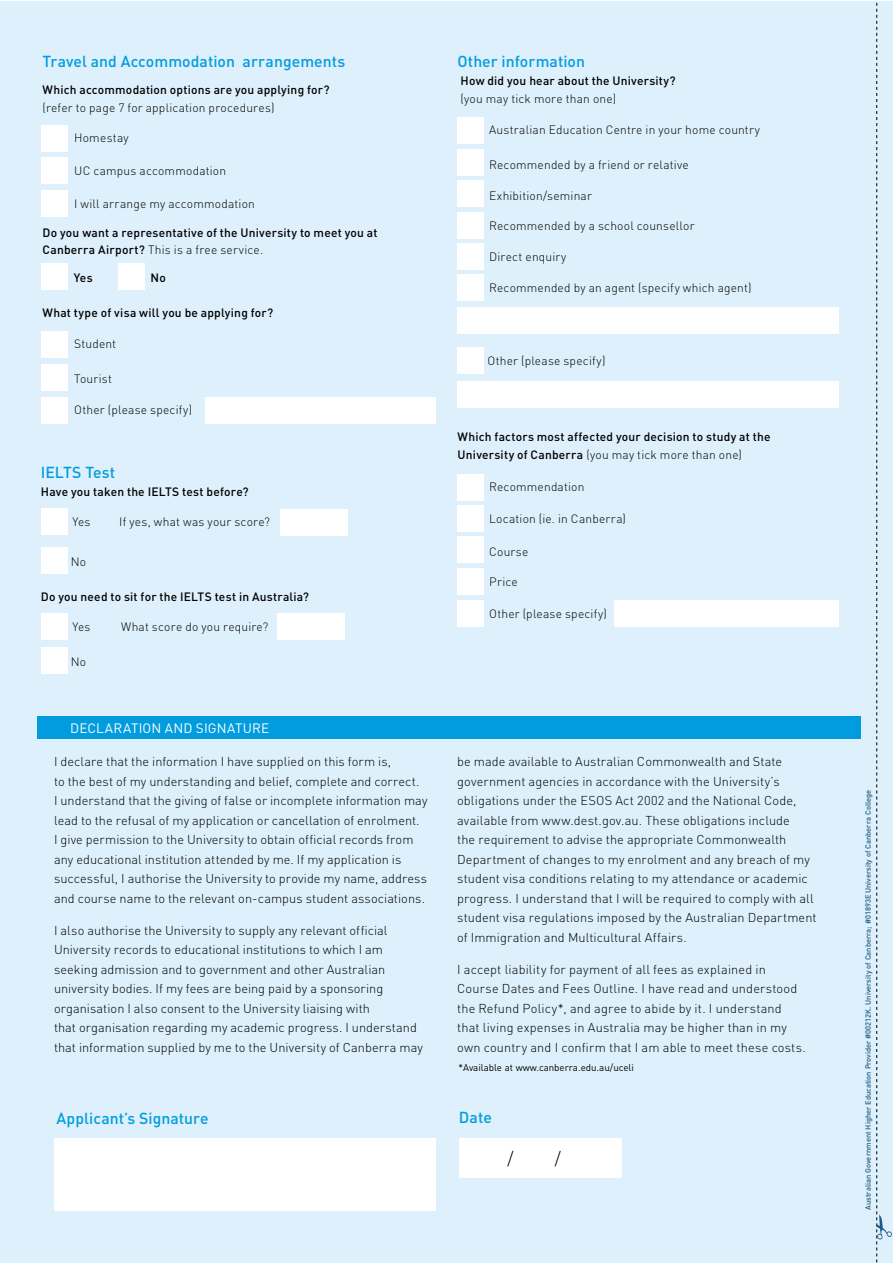
<style>
.page{position:relative;width:893px;height:1263px;background:#fff}
.page>*{position:absolute;margin:0;border:0;box-sizing:border-box;transform-origin:0 0}
.t1{font:300 18px "DIN";color:#000}
.t2{font:500 15.75px "DIN";letter-spacing:.005em;color:#009cdf}
.t3{font:13.5px "DIN";letter-spacing:.01em;color:#fff}
.t4{font:300 12.75px/19.5px "DIN";letter-spacing:.005em;color:#000}
.t5{font:300 12px "DIN";letter-spacing:.015em;color:#000}
.t6{font:500 12px/18px "DIN";letter-spacing:.015em;color:#000}
.t7{font:9.75px "DIN";color:#000}
.t8{font:500 7.5px "DIN";color:#1f5a86}
.s1{font-weight:300}
</style>
<div class="page">
<div style="left:0;top:1px;width:892px;height:1262px;background:#ddf0fb"></div>
<div style="left:54px;top:1138px;width:382px;height:73px;background:#fff"></div>
<div style="left:459px;top:1138px;width:162px;height:39px;background:#fff"></div>
<div style="left:37px;top:716px;width:824px;height:23px;background:#009cdf"></div>
<div style="left:457px;top:180px;width:27px;height:27px;background:#fff"></div>
<div style="left:457px;top:212px;width:27px;height:26px;background:#fff"></div>
<div style="left:457px;top:243px;width:27px;height:27px;background:#fff"></div>
<div style="left:457px;top:274px;width:27px;height:27px;background:#fff"></div>
<div style="left:457px;top:347px;width:27px;height:27px;background:#fff"></div>
<div style="left:457px;top:505px;width:27px;height:27px;background:#fff"></div>
<div style="left:457px;top:537px;width:27px;height:26px;background:#fff"></div>
<div style="left:457px;top:568px;width:27px;height:26px;background:#fff"></div>
<div style="left:457px;top:600px;width:27px;height:26px;background:#fff"></div>
<div style="left:458px;top:381px;width:381px;height:27px;background:#fff"></div>
<div style="left:457px;top:474px;width:27px;height:26px;background:#fff"></div>
<div style="left:458px;top:307px;width:381px;height:27px;background:#fff"></div>
<div style="left:614px;top:600px;width:225px;height:26px;background:#fff"></div>
<div style="left:457px;top:118px;width:27px;height:26px;background:#fff"></div>
<div style="left:457px;top:149px;width:27px;height:27px;background:#fff"></div>
<div style="left:41px;top:508px;width:27px;height:27px;background:#fff"></div>
<div style="left:41px;top:548px;width:27px;height:26px;background:#fff"></div>
<div style="left:278px;top:613px;width:67px;height:26px;background:#fff"></div>
<div style="left:41px;top:613px;width:27px;height:27px;background:#fff"></div>
<div style="left:41px;top:647px;width:27px;height:27px;background:#fff"></div>
<div style="left:280px;top:509px;width:67px;height:27px;background:#fff"></div>
<div style="left:41px;top:125px;width:26px;height:26px;background:#fff"></div>
<div style="left:41px;top:157px;width:26px;height:27px;background:#fff"></div>
<div style="left:41px;top:190px;width:26px;height:27px;background:#fff"></div>
<div style="left:41px;top:263px;width:26px;height:27px;background:#fff"></div>
<div style="left:118px;top:263px;width:27px;height:27px;background:#fff"></div>
<div style="left:41px;top:331px;width:26px;height:27px;background:#fff"></div>
<div style="left:41px;top:364px;width:26px;height:27px;background:#fff"></div>
<div style="left:41px;top:397px;width:26px;height:26px;background:#fff"></div>
<div style="left:205px;top:397px;width:231px;height:26px;background:#fff"></div>
<svg style="left:876px;top:2px;width:16px;height:1261px"></svg>
<p class="t2" style="left:43px;top:51px;width:304px">Travel and Accommodation arrangements</p>
<p class="t6" style="left:43px;top:80px;width:289px">Which accommodation options are you applying for?</p>
<p class="t5" style="left:43px;top:100px;width:233px">(refer to page 7 for application procedures)</p>
<p class="t5" style="left:74px;top:131px;width:56px">Homestay</p>
<p class="t5" style="left:74px;top:163px;width:153px">UC campus accommodation</p>
<p class="t5" style="left:74px;top:196px;width:182px">I will arrange my accommodation</p>
<p class="t6" style="left:43px;top:224px;width:336px;line-height:16.5px">Do you want a representative of the University to meet you at<br>Canberra Airport? <span class="s1">This is a free service.</span></p>
<p class="t6" style="left:74px;top:269px;width:20px">Yes</p>
<p class="t6" style="left:151px;top:269px;width:17px">No</p>
<p class="t6" style="left:43px;top:304px;width:232px">What type of visa will you be applying for?</p>
<p class="t5" style="left:74px;top:336px;width:43px">Student</p>
<p class="t5" style="left:74px;top:371px;width:39px">Tourist</p>
<p class="t5" style="left:74px;top:402px;width:119px">Other (please specify)</p>
<p class="t2" style="left:41px;top:462px;width:76px">IELTS Test</p>
<p class="t6" style="left:41px;top:482px;width:209px">Have you taken the IELTS test before?</p>
<p class="t5" style="left:72px;top:515px;width:20px">Yes</p>
<p class="t5" style="left:119px;top:515px;width:152px">If yes, what was your score?</p>
<p class="t5" style="left:71px;top:554px;width:17px">No</p>
<p class="t6" style="left:41px;top:587px;width:270px">Do you need to sit for the IELTS test in Australia?</p>
<p class="t5" style="left:72px;top:620px;width:20px">Yes</p>
<p class="t5" style="left:121px;top:620px;width:149px">What score do you require?</p>
<p class="t5" style="left:71px;top:655px;width:17px">No</p>
<p class="t3" style="left:70px;top:720px;width:201px">DECLARATION AND SIGNATURE</p>
<p class="t4" style="left:54px;top:752px;width:375px">I declare that the information I have supplied on this form is,<br>to the best of my understanding and belief, complete and correct.<br>I understand that the giving of false or incomplete information may lead to the refusal of my application or cancellation of enrolment.<br>I give permission to the University to obtain official records from any educational institution attended by me. If my application is successful, I authorise the University to provide my name, address and course name to the relevant on-campus student associations.</p>
<p class="t4" style="left:54px;top:920px;width:371px">I also authorise the University to supply any relevant official University records to educational institutions to which I am seeking admission and to government and other Australian university bodies. If my fees are being paid by a sponsoring organisation I also consent to the University liaising with<br>that organisation regarding my academic progress. I understand that information supplied by me to the University of Canberra may</p>
<p class="t2" style="left:457px;top:51px;width:129px">Other information</p>
<p class="t6" style="left:460px;top:71px;width:217px">How did you hear about the University?</p>
<p class="t5" style="left:460px;top:91px;width:157px">(you may tick more than one)</p>
<p class="t5" style="left:489px;top:122px;width:272px">Australian Education Centre in your home country</p>
<p class="t5" style="left:489px;top:157px;width:201px">Recommended by a friend or relative</p>
<p class="t5" style="left:489px;top:188px;width:104px">Exhibition/seminar</p>
<p class="t5" style="left:489px;top:219px;width:207px">Recommended by a school counsellor</p>
<p class="t5" style="left:489px;top:249px;width:79px">Direct enquiry</p>
<p class="t5" style="left:489px;top:280px;width:264px">Recommended by an agent (specify which agent)</p>
<p class="t5" style="left:487px;top:353px;width:119px">Other (please specify)</p>
<p class="t6" style="left:457px;top:427px;width:314px">Which factors most affected your decision to study at the<br>University of Canberra <span class="s1">(you may tick more than one)</span></p>
<p class="t5" style="left:489px;top:479px;width:97px">Recommendation</p>
<p class="t5" style="left:489px;top:512px;width:138px">Location (ie. in Canberra)</p>
<p class="t5" style="left:489px;top:544px;width:41px">Course</p>
<p class="t5" style="left:489px;top:575px;width:30px">Price</p>
<p class="t5" style="left:489px;top:606px;width:119px">Other (please specify)</p>
<p class="t4" style="left:457px;top:752px;width:361px">be made available to Australian Commonwealth and State government agencies in accordance with the University’s obligations under the ESOS Act 2002 and the National Code, available from www.dest.gov.au. These obligations include<br>the requirement to advise the appropriate Commonwealth Department of changes to my enrolment and any breach of my student visa conditions relating to my attendance or academic progress. I understand that I will be required to comply with all student visa regulations imposed by the Australian Department of Immigration and Multicultural Affairs.</p>
<p class="t4" style="left:457px;top:959px;width:350px">I accept liability for payment of all fees as explained in Course Dates and Fees Outline. I have read and understood the Refund Policy*, and agree to abide by it. I understand that living expenses in Australia may be higher than in my own country and I confirm that I am able to meet these costs.</p>
<p class="t7" style="left:459px;top:1062px;width:177px">*Available at www.canberra.edu.au/uceli</p>
<p class="t2" style="left:56px;top:1108px;width:154px">Applicant’s Signature</p>
<p class="t2" style="left:459px;top:1107px;width:34px">Date</p>
<h1 class="t1" style="left:507px;top:1147px;width:8px">/</h1>
<h1 class="t1" style="left:555px;top:1147px;width:8px">/</h1>
<p class="t8" style="left:863px;top:1210px;width:422px;rotate:-90deg">Australian Government Higher Education Provider #00212K. University of Canberra; #01893E University of Canberra College</p>
</div>
